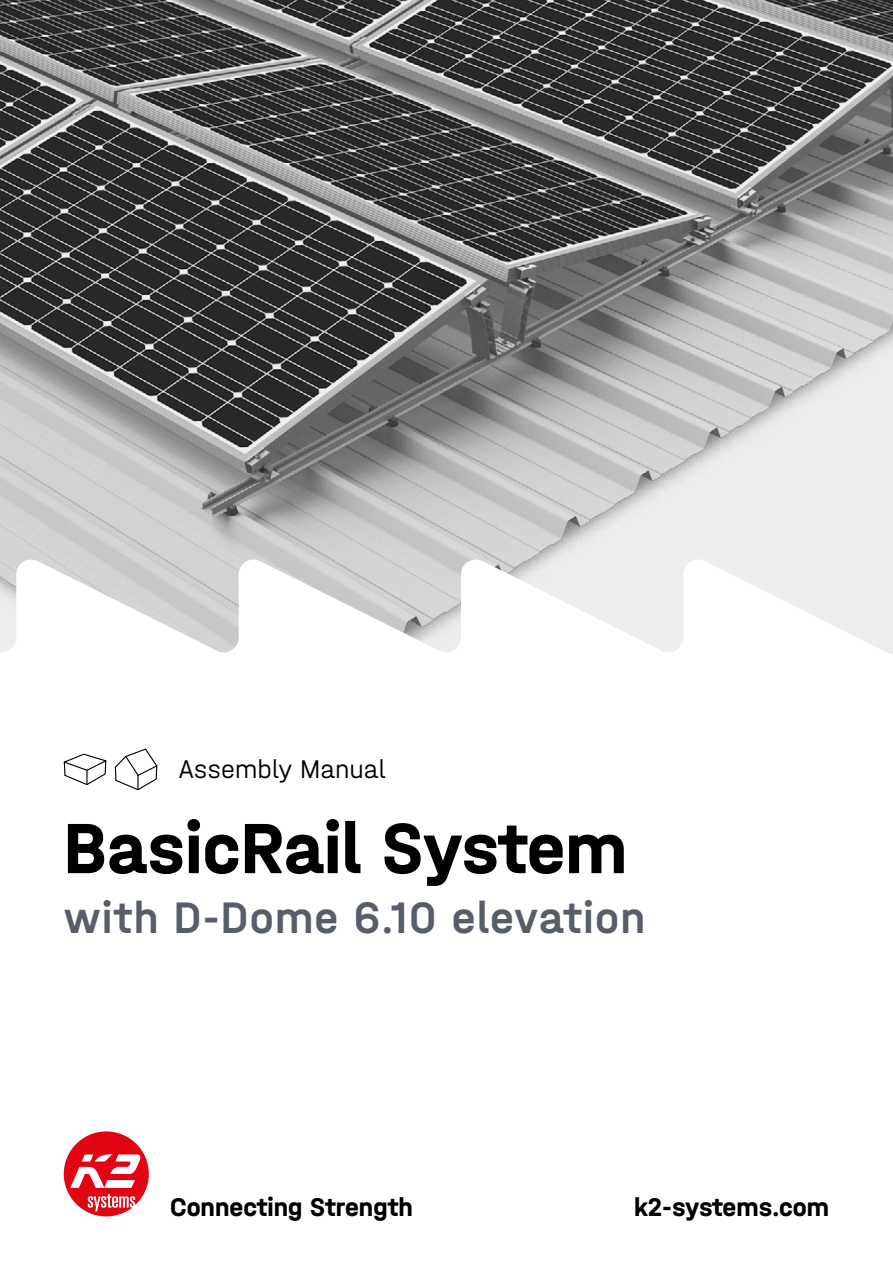
<style>
.page{position:relative;width:893px;height:1263px;background:#fff}
.page>*{position:absolute;margin:0;border:0;box-sizing:border-box;transform-origin:0 0}
.t1{font:75px "K2 Halvar Mittelschrift Bold";color:#000}
.t2{font:46.5px "K2 Halvar Mittelschrift Medium";letter-spacing:.025em;color:#575e69}
.t3{font:27px "K2 Halvar Mittelschrift Bold";color:#000}
.t4{font:27px "K2 Halvar Mittelschrift Light";color:#000}
</style>
<div class="page">
<svg style="left:64px;top:1131px;width:85px;height:85px"></svg>
<img style="left:0;top:0;width:893px;height:655px">
<svg style="left:64px;top:753px;width:42px;height:33px"></svg>
<svg style="left:115px;top:748px;width:42px;height:43px"></svg>
<p class="t4" style="left:179px;top:754px;width:208px">Assembly Manual</p>
<h1 class="t1" style="left:64px;top:802px;width:565px">BasicRail System</h1>
<h2 class="t2" style="left:64px;top:890px;width:583px">with D-Dome 6.10 elevation</h2>
<p class="t3" style="left:170px;top:1190px;width:244px">Connecting Strength</p>
<p class="t3" style="left:634px;top:1190px;width:197px">k2-systems.com</p>
</div>
